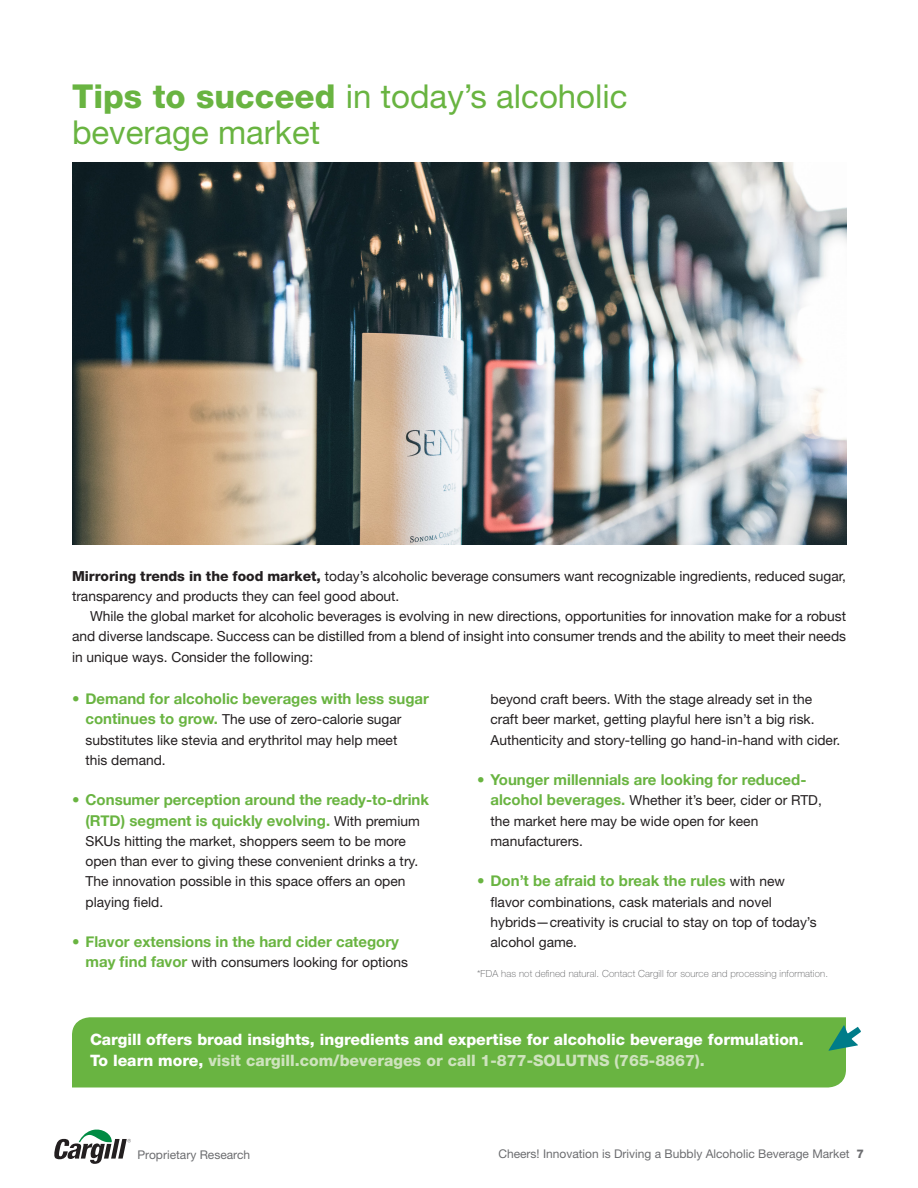
<style>
.page{position:relative;width:918px;height:1188px;background:#fff}
.page>*{position:absolute;margin:0;border:0;box-sizing:border-box;transform-origin:0 0}
.A_hed{font:33px/36px "Helvetica Neue";color:#69b441}
.B_hed{font:800 15.75px/21.8px "Helvetica Neue";color:#fff}
.bulleted_list{font:700 15px/20.2px "Helvetica Neue";color:#69b441;text-align:center}
.bulleted_list-2{font:13.8px/20.2px "Helvetica Neue";color:#231f20}
.text_sans_indent{font:13.8px/20.2px "Helvetica Neue";color:#231f20;text-align:justify}
.text_sans_no_indent{font:13.8px/20.2px "Helvetica Neue";color:#231f20}
.t1{font:12px "Helvetica Neue";color:#6c6d70}
.source{font:100 9.75px "Helvetica Neue";letter-spacing:.015em;color:#57585a}
.s1{font-weight:800}
.s2{font-weight:700;font-size:15px;color:#69b441}
.s3{font-weight:400;font-size:13.8px;color:#231f20}
.s4{color:#cee3bd}
</style>
<div class="page">
<svg style="left:54px;top:1129px;width:77px;height:35px"></svg>
<img style="left:72px;top:162px;width:774px;height:382px">
<div style="left:72px;top:1017px;width:774px;height:71px;background:#69b441"></div>
<svg style="left:828px;top:1025px;width:33px;height:26px"></svg>
<p class="A_hed" style="left:72px;top:78px;width:557px"><span class="s1">Tips to succeed</span> in today’s alcoholic beverage market</p>
<p class="text_sans_no_indent" style="left:72px;top:565px;width:776px"><span class="s1">Mirroring trends in the food market,</span> today’s alcoholic beverage consumers want recognizable ingredients, reduced sugar, transparency and products they can feel good about.</p>
<p class="text_sans_indent" style="left:72px;top:606px;width:776px;text-indent:18px">While the global market for alcoholic beverages is evolving in new directions, opportunities for innovation make for a robust and diverse landscape. Success can be distilled from a blend of insight into consumer trends and the ability to meet their needs in unique ways. Consider the following:</p>
<p class="bulleted_list-2" style="left:490px;top:689px;width:351px">beyond craft beers. With the stage already set in the craft beer market, getting playful here isn’t a big risk.<br>Authenticity and story-telling go hand-in-hand with cider.</p>
<p class="bulleted_list" style="left:477px;top:769px;width:331px">• Younger millennials are looking for reduced-</p>
<p class="bulleted_list-2" style="left:490px;top:790px;width:333px"><span class="s2">alcohol beverages.</span> Whether it’s beer, cider or RTD, the market here may be wide open for keen manufacturers.</p>
<p class="bulleted_list" style="left:477px;top:871px;width:309px">• Don’t be afraid to break the rules <span class="s3">with new</span></p>
<p class="bulleted_list-2" style="left:490px;top:891px;width:328px">flavor combinations, cask materials and novel hybrids—creativity is crucial to stay on top of today’s alcohol game.</p>
<p class="source" style="left:477px;top:968px;width:353px">*FDA has not defined natural. Contact Cargill for source and processing information.</p>
<p class="bulleted_list" style="left:72px;top:688px;width:359px">• Demand for alcoholic beverages with less sugar</p>
<p class="bulleted_list-2" style="left:86px;top:709px;width:318px"><span class="s2">continues to grow.</span> The use of zero-calorie sugar substitutes like stevia and erythritol may help meet this demand.</p>
<p class="bulleted_list" style="left:72px;top:789px;width:359px">• Consumer perception around the ready-to-drink (RTD) segment is quickly evolving. <span class="s3">With premium</span></p>
<p class="bulleted_list-2" style="left:86px;top:831px;width:334px">SKUs hitting the market, shoppers seem to be more open than ever to giving these convenient drinks a try.<br>The innovation possible in this space offers an open playing field.</p>
<p class="bulleted_list" style="left:72px;top:931px;width:329px">• Flavor extensions in the hard cider category</p>
<p class="bulleted_list-2" style="left:86px;top:952px;width:324px"><span class="s2">may find favor</span> with consumers looking for options</p>
<p class="B_hed" style="left:90px;top:1028px;width:715px">Cargill offers broad insights, ingredients and expertise for alcoholic beverage formulation.<br>To learn more, <span class="s4">visit cargill.com/beverages or call 1-877-SOLUTNS (765-8867).</span></p>
<p class="t1" style="left:138px;top:1147px;width:114px">Proprietary Research</p>
<p class="t1" style="left:498px;top:1147px;width:367px">Cheers! Innovation is Driving a Bubbly Alcoholic Beverage Market <span class="s1">7</span></p>
</div>
